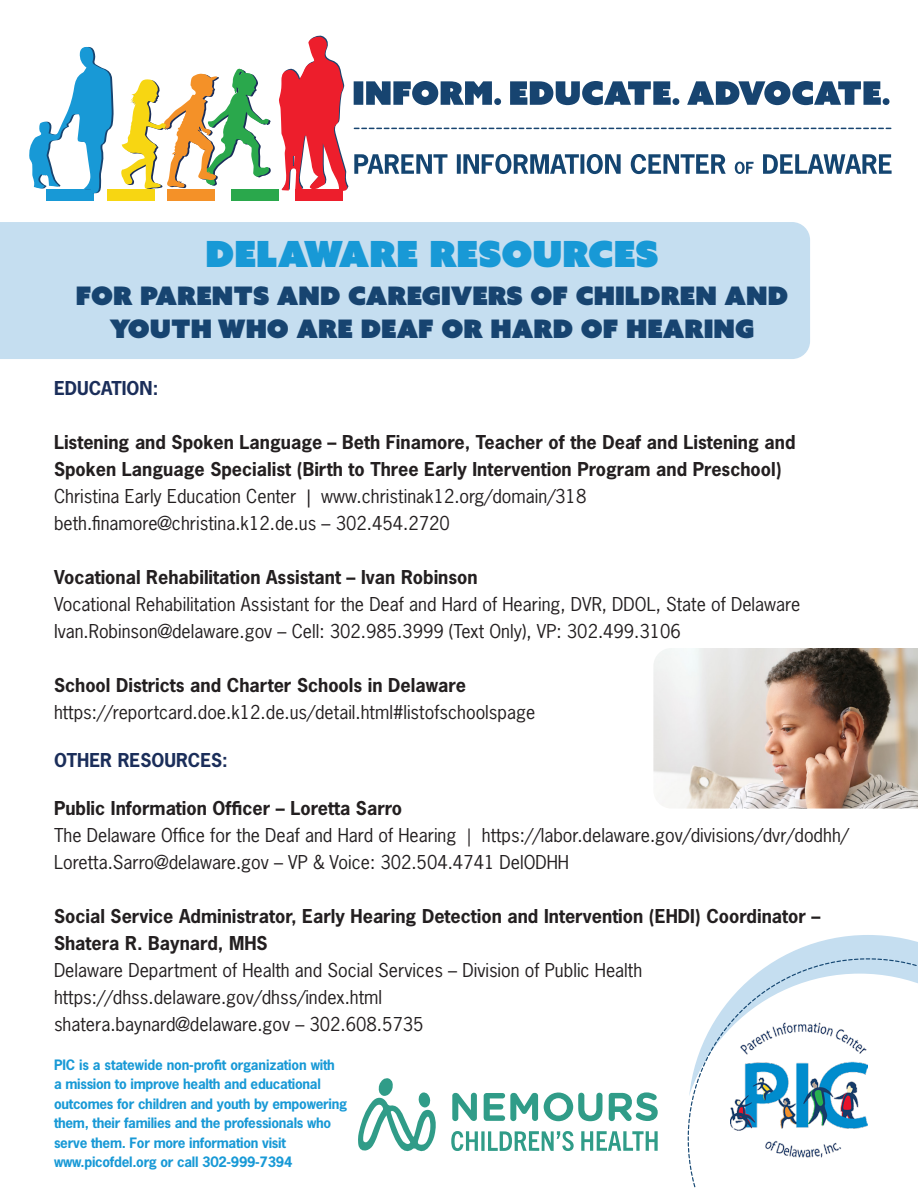
<style>
.page{position:relative;width:918px;height:1188px;background:#fff}
.page>*{position:absolute;margin:0;border:0;box-sizing:border-box;transform-origin:0 0}
.t1{font:36px "Azo Sans Uber";color:#1899d6}
.t2{font:25.5px/33px "Azo Sans Uber";color:#174470;text-align:center}
.t3{font:18px/27px "News Gothic Std";color:#231f20}
.t4{font:700 18px/27px "News Gothic Std";color:#231f20}
.t5{font:700 18px "News Gothic Std";color:#1b2e5a}
.t6{font:700 13.5px/19.5px "News Gothic Std";letter-spacing:-.02em;color:#1899d6}
.s1{font-family:"Minion Pro"}
</style>
<div class="page">
<div style="left:47px;top:189px;width:47px;height:12px;background:#1899d6"></div>
<div style="left:107px;top:189px;width:48px;height:11px;background:#f7d612"></div>
<div style="left:168px;top:189px;width:47px;height:11px;background:#f49128"></div>
<div style="left:232px;top:189px;width:47px;height:12px;background:#2aa84c"></div>
<div style="left:295px;top:189px;width:47px;height:12px;background:#ed1e2c"></div>
<svg style="left:121px;top:68px;width:150px;height:122px"></svg>
<svg style="left:29px;top:47px;width:85px;height:147px"></svg>
<svg style="left:279px;top:35px;width:613px;height:157px"></svg>
<div style="left:0;top:222px;width:810px;height:137px;background:#c5def0"></div>
<svg style="left:780px;top:935px;width:138px;height:23px;fill:#c5def0"></svg>
<svg style="left:687px;top:958px;width:231px;height:230px"></svg>
<svg style="left:358px;top:1078px;width:300px;height:74px"></svg>
<img style="left:653px;top:648px;width:265px;height:161px">
<p class="t1" style="left:206px;top:230px;width:455px">DELAWARE RESOURCES</p>
<p class="t2" style="left:76px;top:279px;width:714px">FOR PARENTS AND CAREGIVERS OF CHILDREN AND<br>YOUTH WHO ARE DEAF OR HARD OF HEARING</p>
<p class="t5" style="left:54px;top:376px;width:106px">EDUCATION:</p>
<p class="t4" style="left:54px;top:428px;width:743px">Listening and Spoken Language – Beth Finamore, Teacher of the Deaf and Listening and<br>Spoken Language Specialist (Birth to Three Early Intervention Program and Preschool)</p>
<p class="t3" style="left:54px;top:482px;width:534px">Christina Early Education Center | www.christinak12.org/domain/318</p>
<p class="t3" style="left:54px;top:509px;width:397px">beth.finamore@christina.k12.de.us – 302.454.2720</p>
<p class="t4" style="left:54px;top:563px;width:425px">Vocational Rehabilitation Assistant – Ivan Robinson</p>
<p class="t3" style="left:54px;top:590px;width:748px">Vocational Rehabilitation Assistant for the Deaf and Hard of Hearing, DVR, DDOL, State of Delaware</p>
<p class="t3" style="left:54px;top:617px;width:628px">Ivan.Robinson@delaware.gov – Cell: 302.985.3999 (Text Only), VP: 302.499.3106</p>
<p class="t4" style="left:54px;top:671px;width:413px">School Districts and Charter Schools in Delaware</p>
<p class="t3" style="left:54px;top:698px;width:483px">https://reportcard.doe.k12.de.us/detail.html#listofschoolspage</p>
<p class="t5" style="left:54px;top:748px;width:175px">OTHER RESOURCES:</p>
<p class="t4" style="left:54px;top:794px;width:350px">Public Information Officer – Loretta Sarro</p>
<p class="t3" style="left:54px;top:821px;width:796px">The Delaware Office for the Deaf and Hard of Hearing <span class="s1">|</span> https://labor.delaware.gov/divisions/dvr/dodhh/</p>
<p class="t3" style="left:54px;top:848px;width:517px">Loretta.Sarro@delaware.gov – VP &amp; Voice: 302.504.4741 DelODHH</p>
<p class="t4" style="left:54px;top:902px;width:768px">Social Service Administrator, Early Hearing Detection and Intervention (EHDI) Coordinator –<br>Shatera R. Baynard, MHS</p>
<p class="t3" style="left:54px;top:956px;width:590px">Delaware Department of Health and Social Services – Division of Public Health https://dhss.delaware.gov/dhss/index.html</p>
<p class="t3" style="left:54px;top:1010px;width:371px">shatera.baynard@delaware.gov – 302.608.5735</p>
<p class="t6" style="left:54px;top:1054px;width:295px">PIC is a statewide non-profit organization with<br>a mission to improve health and educational outcomes for children and youth by empowering them, their families and the professionals who serve them. For more information visit www.picofdel.org or call 302-999-7394</p>
</div>
